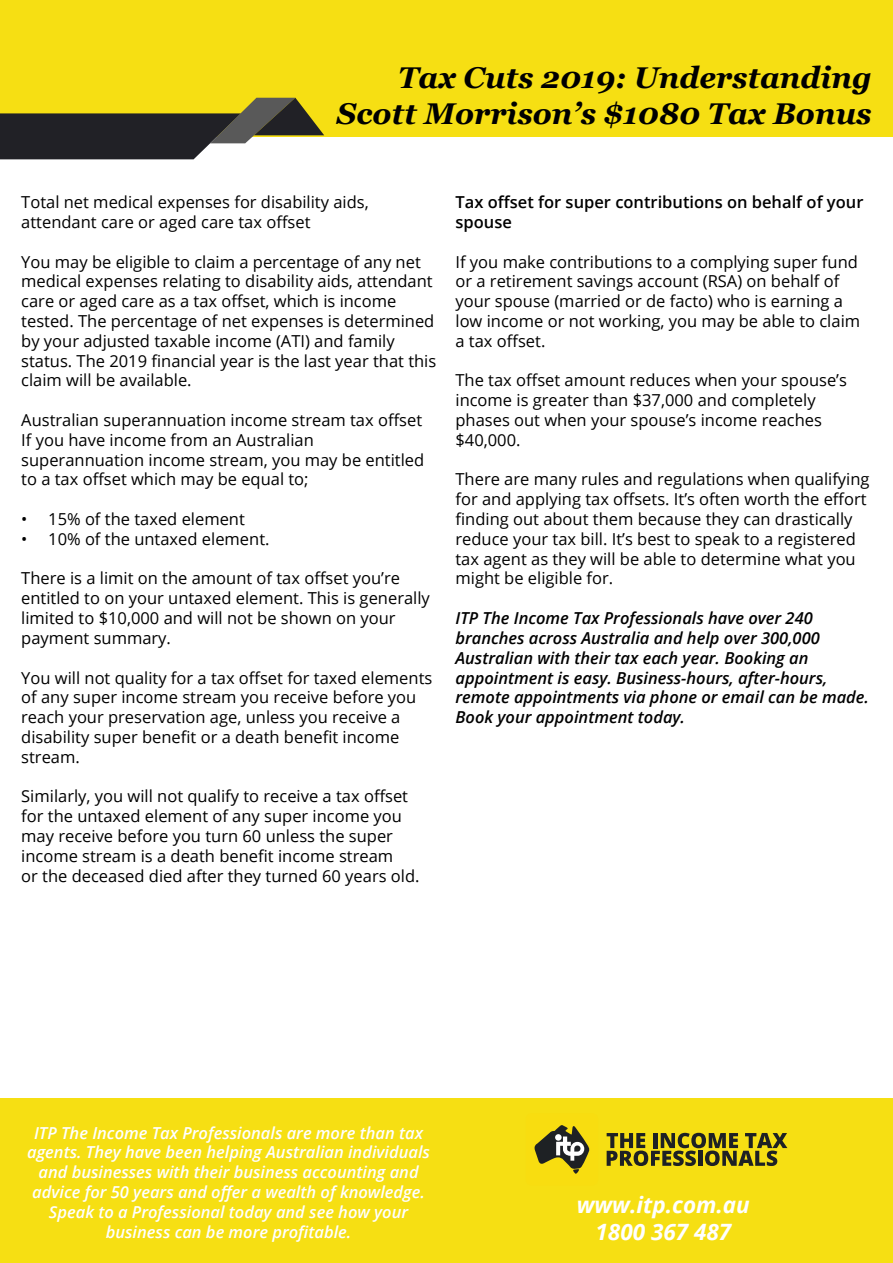
<style>
.page{position:relative;width:893px;height:1263px;background:#fff}
.page>*{position:absolute;margin:0;border:0;box-sizing:border-box;transform-origin:0 0}
.t1{font:italic 700 30px/36px "Georgia";color:#000;text-align:right}
.t2{font:italic 700 22.5px/27px "Open Sans";color:#fff;text-align:center}
.t3{font:16.5px/19.8px "Open Sans";color:#000}
.t4{font:italic 600 16.5px/19.8px "Open Sans";color:#fff;text-align:center}
.t5{font:italic 600 16.5px/19.8px "Open Sans";color:#000}
.t6{font:600 16.5px/19.8px "Open Sans";color:#000}
</style>
<div class="page">
<div style="left:0;top:0;width:893px;height:136px;background:#f6df13"></div>
<svg style="left:0;top:98px;width:324px;height:61px"></svg>
<div style="left:0;top:1098px;width:893px;height:165px;background:#f6df13"></div>
<svg style="left:534px;top:1125px;width:55px;height:49px"></svg>
<div style="left:555px;top:1134px;width:7px;height:7px;background:#fff;border-radius:50%"></div>
<svg style="left:607px;top:1133px;width:180px;height:33px"></svg>
<h1 class="t1" style="left:337px;top:59px;width:536px">Tax Cuts 2019: Understanding<br>Scott Morrison’s $1080 Tax Bonus</h1>
<p class="t3" style="left:21px;top:192px;width:349px">Total net medical expenses for disability aids, attendant care or aged care tax offset</p>
<p class="t3" style="left:21px;top:251px;width:417px">You may be eligible to claim a percentage of any net medical expenses relating to disability aids, attendant care or aged care as a tax offset, which is income tested. The percentage of net expenses is determined by your adjusted taxable income (ATI) and family status. The 2019 financial year is the last year that this claim will be available.</p>
<p class="t3" style="left:21px;top:410px;width:405px">Australian superannuation income stream tax offset If you have income from an Australian superannuation income stream, you may be entitled to a tax offset which may be equal to;</p>
<p class="t3" style="left:21px;top:509px;width:225px">• 15% of the taxed element</p>
<p class="t3" style="left:21px;top:529px;width:250px">• 10% of the untaxed element.</p>
<p class="t3" style="left:21px;top:568px;width:410px">There is a limit on the amount of tax offset you’re entitled to on your untaxed element. This is generally limited to $10,000 and will not be shown on your payment summary.</p>
<p class="t3" style="left:21px;top:667px;width:413px">You will not quality for a tax offset for taxed elements of any super income stream you receive before you reach your preservation age, unless you receive a disability super benefit or a death benefit income stream.</p>
<p class="t3" style="left:21px;top:786px;width:400px">Similarly, you will not qualify to receive a tax offset for the untaxed element of any super income you may receive before you turn 60 unless the super income stream is a death benefit income stream<br>or the deceased died after they turned 60 years old.</p>
<p class="t6" style="left:455px;top:192px;width:409px">Tax offset for super contributions on behalf of your spouse</p>
<p class="t3" style="left:455px;top:251px;width:406px">If you make contributions to a complying super fund or a retirement savings account (RSA) on behalf of your spouse (married or de facto) who is earning a low income or not working, you may be able to claim a tax offset.</p>
<p class="t3" style="left:455px;top:370px;width:393px">The tax offset amount reduces when your spouse’s income is greater than $37,000 and completely phases out when your spouse’s income reaches $40,000.</p>
<p class="t3" style="left:455px;top:469px;width:416px">There are many rules and regulations when qualifying for and applying tax offsets. It’s often worth the effort finding out about them because they can drastically reduce your tax bill. It’s best to speak to a registered tax agent as they will be able to determine what you might be eligible for.</p>
<p class="t5" style="left:455px;top:608px;width:415px">ITP The Income Tax Professionals have over 240 branches across Australia and help over 300,000<br>Australian with their tax each year. Booking an appointment is easy. Business-hours, after-hours, remote appointments via phone or email can be made.<br>Book your appointment today.</p>
<p class="t4" style="left:27px;top:1122px;width:404px">ITP The Income Tax Professionals are more than tax agents. They have been helping Australian individuals and businesses with their business accounting and advice for 50 years and offer a wealth of knowledge.<br>Speak to a Professional today and see how your business can be more profitable.</p>
<h2 class="t2" style="left:577px;top:1191px;width:175px">www.itp.com.au<br>1800 367 487</h2>
</div>
